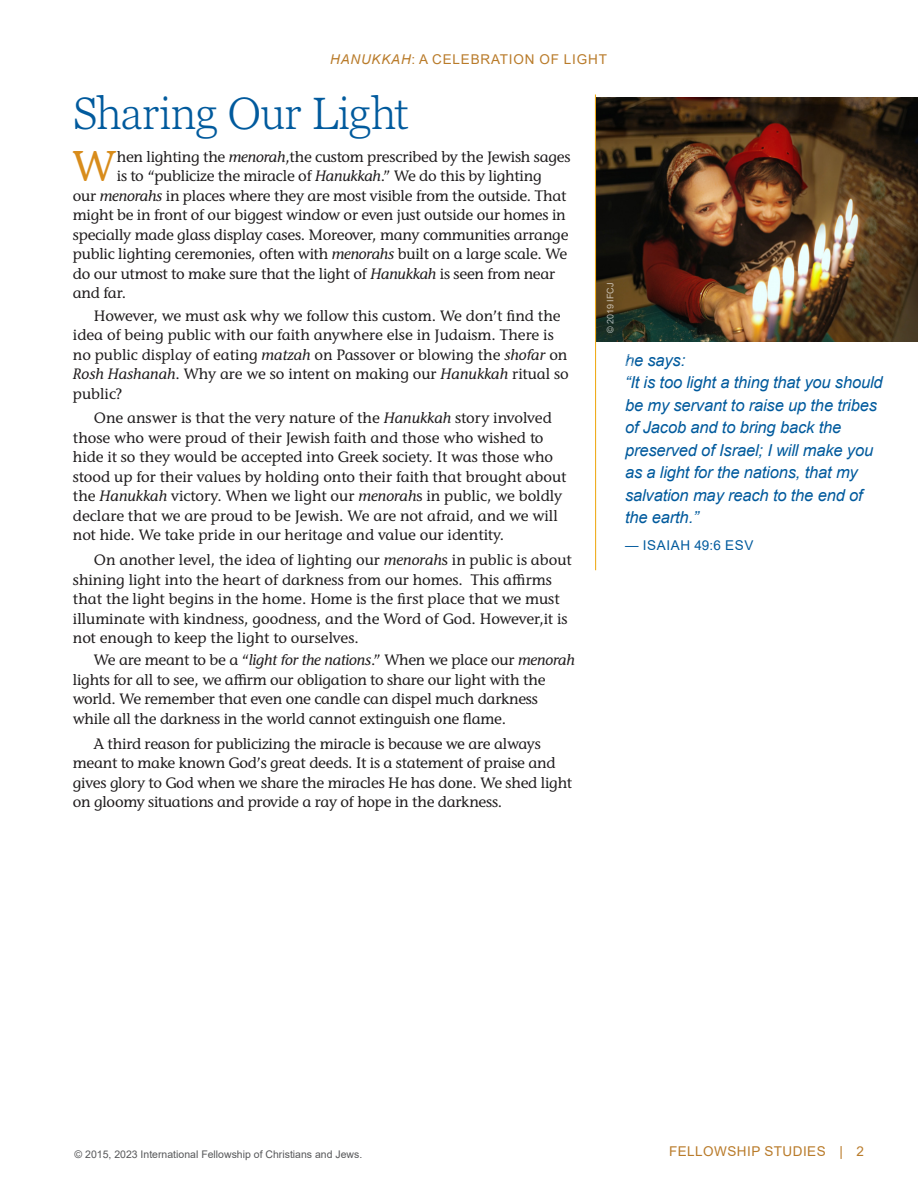
<style>
.page{position:relative;width:918px;height:1188px;background:#fff}
.page>*{position:absolute;margin:0;border:0;box-sizing:border-box;transform-origin:0 0}
.t1{font:300 45px "Georgia Pro";letter-spacing:-.015em;color:#015a9d}
.BODY_1{font:500 42.9px "Stone Informal ITC Pro";color:#d88c1b}
.QUOTE{font:italic 16.5px/22.5px "Arial";letter-spacing:-.01em;color:#015a9d}
.BODY{font:500 15px/19.5px "Stone Informal ITC Pro";color:#201d1e}
.BODY_1-2{font:500 15px "Stone Informal ITC Pro";letter-spacing:-.015em;color:#201d1e}
.t2{font:13.5px "Arial";letter-spacing:.06em;color:#b97b2a}
.t3{font:13.5px "Arial";letter-spacing:.035em;color:#b97b2a}
.QUOTE-2{font:13.5px "Arial";letter-spacing:.045em;color:#015a9d}
.t4{font:10.5px "Arial";color:#57585a}
.t5{font:9px "Arial";color:#fff}
.s1{font-style:italic}
</style>
<div class="page">
<img style="left:596px;top:97px;width:322px;height:244px">
<hr style="left:595px;top:95px;width:1px;height:475px;background:#efac1c">
<p class="t2" style="left:330px;top:50px;width:278px"><span class="s1">HANUKKAH</span>: A CELEBRATION OF LIGHT</p>
<h1 class="t1" style="left:73px;top:87px;width:337px">Sharing Our Light</h1>
<p class="BODY_1" style="left:72px;top:140px;width:44px">W</p>
<p class="BODY_1-2" style="left:117px;top:147px;width:455px">hen lighting the <span class="s1">menorah</span>,the custom prescribed by the Jewish sages</p>
<p class="BODY_1-2" style="left:117px;top:167px;width:426px">is to “publicize the miracle of <span class="s1">Hanukkah</span>.” We do this by lighting</p>
<p class="BODY_1-2" style="left:73px;top:186px;width:495px">our <span class="s1">menorahs</span> in places where they are most visible from the outside. That</p>
<p class="BODY_1-2" style="left:73px;top:206px;width:494px">might be in front of our biggest window or even just outside our homes in</p>
<p class="BODY_1-2" style="left:73px;top:225px;width:497px">specially made glass display cases. Moreover, many communities arrange</p>
<p class="BODY_1-2" style="left:73px;top:245px;width:496px">public lighting ceremonies, often with <span class="s1">menorahs</span> built on a large scale. We</p>
<p class="BODY_1-2" style="left:73px;top:264px;width:484px">do our utmost to make sure that the light of <span class="s1">Hanukkah</span> is seen from near</p>
<p class="BODY_1-2" style="left:73px;top:284px;width:55px">and far.</p>
<p class="BODY" style="left:73px;top:306px;width:497px;text-indent:21px">However, we must ask why we follow this custom. We don’t find the idea of being public with our faith anywhere else in Judaism. There is no public display of eating <span class="s1">matzah</span> on Passover or blowing the <span class="s1">shofar</span> on <span class="s1">Rosh Hashanah</span>. Why are we so intent on making our <span class="s1">Hanukkah</span> ritual so public?</p>
<p class="BODY" style="left:73px;top:408px;width:495px;text-indent:21px">One answer is that the very nature of the <span class="s1">Hanukkah</span> story involved those who were proud of their Jewish faith and those who wished to hide it so they would be accepted into Greek society. It was those who stood up for their values by holding onto their faith that brought about the <span class="s1">Hanukkah</span> victory. When we light our <span class="s1">menorah</span>s in public, we boldly declare that we are proud to be Jewish. We are not afraid, and we will not hide. We take pride in our heritage and value our identity.</p>
<p class="BODY" style="left:73px;top:550px;width:501px;text-indent:21px">On another level, the idea of lighting our <span class="s1">menorah</span>s in public is about shining light into the heart of darkness from our homes. This affirms that the light begins in the home. Home is the first place that we must illuminate with kindness, goodness, and the Word of God. However,it is not enough to keep the light to ourselves.</p>
<p class="BODY" style="left:73px;top:650px;width:503px;text-indent:21px">We are meant to be a “<span class="s1">light for the nations</span>.” When we place our <span class="s1">menorah </span>lights for all to see, we affirm our obligation to share our light with the world. We remember that even one candle can dispel much darkness while all the darkness in the world cannot extinguish one flame.</p>
<p class="BODY" style="left:73px;top:734px;width:501px;text-indent:21px">A third reason for publicizing the miracle is because we are always meant to make known God’s great deeds. It is a statement of praise and gives glory to God when we share the miracles He has done. We shed light on gloomy situations and provide a ray of hope in the darkness.</p>
<p class="t5" style="left:604px;top:333px;width:52px;rotate:-90deg">© 2019 IFCJ</p>
<p class="QUOTE" style="left:625px;top:349px;width:62px">he says:</p>
<p class="QUOTE" style="left:625px;top:371px;width:259px">“It is too light a thing that you should be my servant to raise up the tribes of Jacob and to bring back the preserved of Israel; I will make you as a light for the nations, that my salvation may reach to the end of the earth.”</p>
<p class="QUOTE-2" style="left:625px;top:536px;width:130px">— ISAIAH 49:6 ESV</p>
<p class="t4" style="left:75px;top:1147px;width:289px">© 2015, 2023 International Fellowship of Christians and Jews.</p>
<p class="t3" style="left:669px;top:1142px;width:196px">FELLOWSHIP STUDIES | 2</p>
</div>
